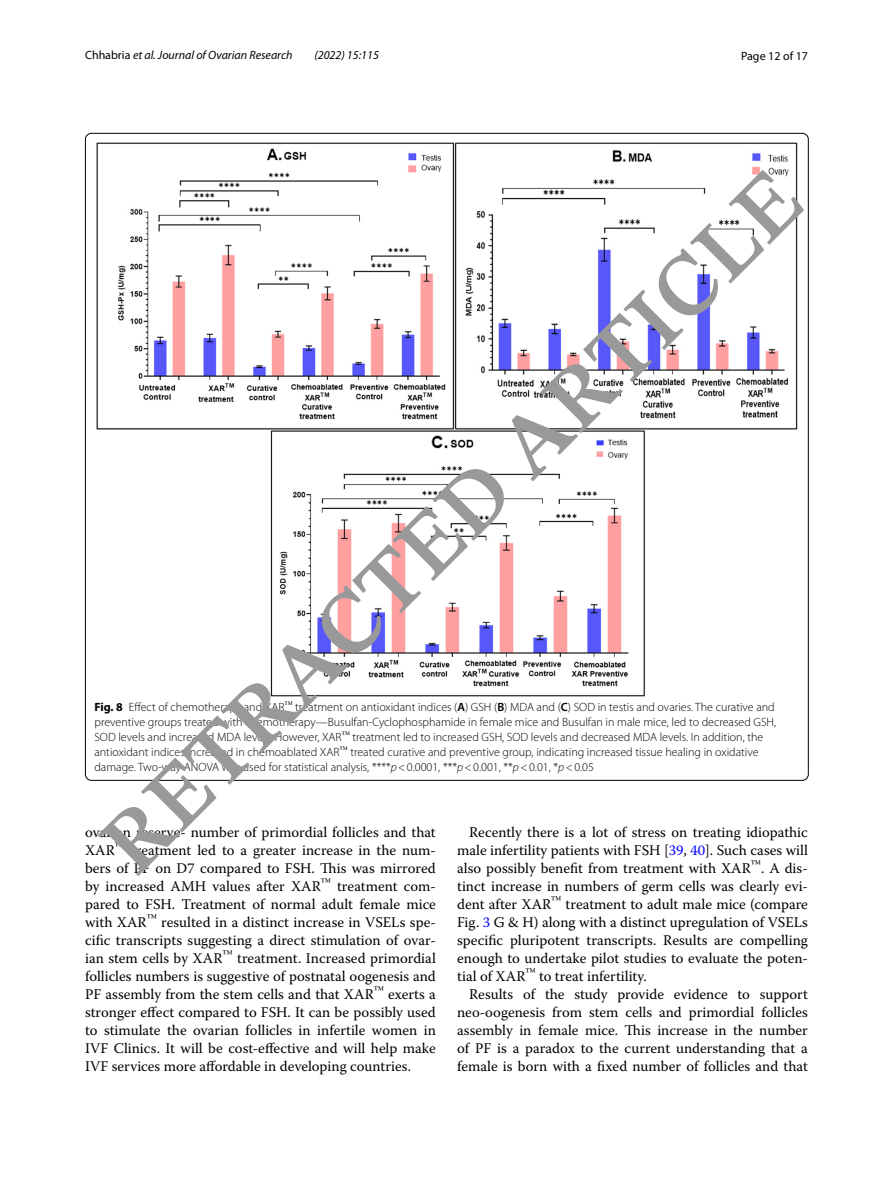
<style>
.page{position:relative;width:893px;height:1187px;background:#fff}
.page>*{position:absolute;margin:0;border:0;box-sizing:border-box;transform-origin:0 0}
.t1{font:600 87.9px "STIX Two Text";color:#999}
.t2{font:14.7px/18px "Warnock Pro";color:#000;text-align:justify}
.t3{font:300 12px/15px "Myriad Pro";color:#000}
.t4{font:italic 12px "Myriad Pro";color:#000}
.t5{font:12px "Myriad Pro";color:#000}
.s1{font-style:normal}
.s2{font-weight:700}
.s3{font-weight:600}
.s4{font-style:italic}
.s5{color:#00f}
</style>
<div class="page">
<img style="left:97px;top:142px;width:700px;height:554px">
<p class="t4" style="left:85px;top:48px;width:209px"><span class="s1">Chhabria</span> et al. Journal of Ovarian Research</p>
<p class="t4" style="left:314px;top:48px;width:66px">(2022) 15:115</p>
<p class="t5" style="left:741px;top:48px;width:68px">Page 12 of 17</p>
<h1 class="t1" style="left:89px;top:831px;width:951px;rotate:-45deg">RETRACTED ARTICLE</h1>
<p class="t3" style="left:94px;top:700px;width:683px"><span class="s2">Fig. 8</span> Effect of chemotherapy and XAR<sup>™</sup> treatment on antioxidant indices (<span class="s3">A</span>) GSH (<span class="s3">B</span>) MDA and (<span class="s3">C</span>) SOD in testis and ovaries. The curative and preventive groups treated with chemotherapy—Busulfan-Cyclophosphamide in female mice and Busulfan in male mice, led to decreased GSH, SOD levels and increased MDA levels. However, XAR<sup>™</sup> treatment led to increased GSH, SOD levels and decreased MDA levels. In addition, the antioxidant indices increased in chemoablated XAR<sup>™</sup> treated curative and preventive group, indicating increased tissue healing in oxidative damage. Two-way ANOVA was used for statistical analysis, ****<span class="s4">p</span>&lt;0.0001, ***<span class="s4">p</span>&lt;0.001, **<span class="s4">p</span>&lt;0.01, *<span class="s4">p</span>&lt;0.05</p>
<p class="t2" style="left:85px;top:822px;width:352px">ovarian reserve- number of primordial follicles and that XAR<sup>™</sup> treatment led to a greater increase in the num&shy;bers of PF on D7 compared to FSH. This was mirrored by increased AMH values after XAR<sup>™</sup> treatment com&shy;pared to FSH. Treatment of normal adult female mice with XAR<sup>™</sup> resulted in a distinct increase in VSELs spe&shy;cific transcripts suggesting a direct stimulation of ovar&shy;ian stem cells by XAR<sup>™</sup> treatment. Increased primordial follicles numbers is suggestive of postnatal oogenesis and PF assembly from the stem cells and that XAR<sup>™</sup> exerts a stronger effect compared to FSH. It can be possibly used to stimulate the ovarian follicles in infertile women in IVF Clinics. It will be cost-effective and will help make IVF services more affordable in developing countries.</p>
<p class="t2" style="left:457px;top:822px;width:352px;text-indent:12px">Recently there is a lot of stress on treating idiopathic male infertility patients with FSH [<span class="s5">39</span>, <span class="s5">40</span>]. Such cases will also possibly benefit from treatment with XAR<sup>™</sup>. A dis&shy;tinct increase in numbers of germ cells was clearly evi&shy;dent after XAR<sup>™</sup> treatment to adult male mice (compare Fig. <span class="s5">3</span> G &amp; H) along with a distinct upregulation of VSELs specific pluripotent transcripts. Results are compelling enough to undertake pilot studies to evaluate the poten&shy;tial of XAR<sup>™</sup> to treat infertility.</p>
<p class="t2" style="left:457px;top:984px;width:352px;text-indent:12px">Results of the study provide evidence to support neo-oogenesis from stem cells and primordial follicles assembly in female mice. This increase in the number of PF is a paradox to the current understanding that a female is born with a fixed number of follicles and that</p>
</div>
